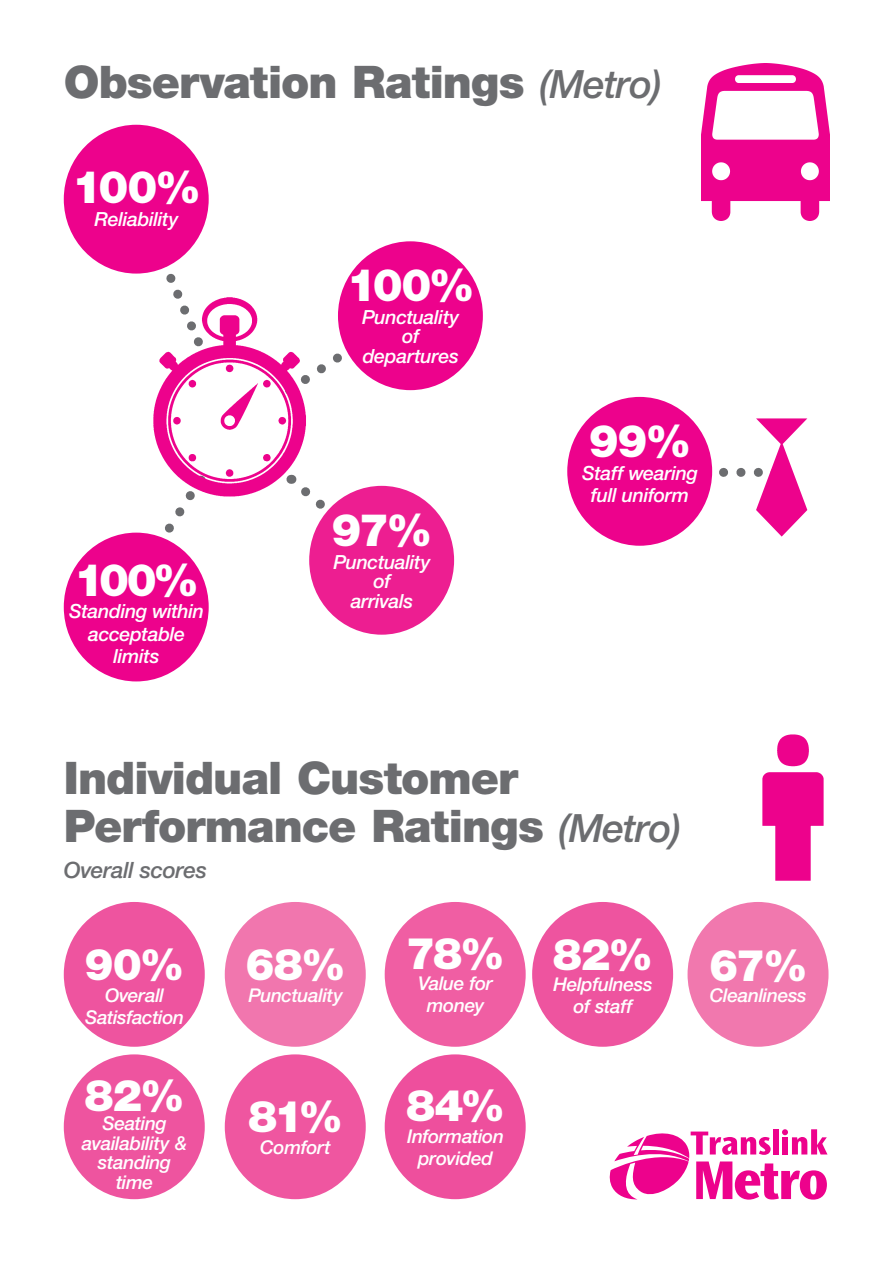
<style>
.page{position:relative;width:893px;height:1263px;background:#fff}
.page>*{position:absolute;margin:0;border:0;box-sizing:border-box;transform-origin:0 0}
.t1{font:900 45px/48px "Helvetica Neue LT";letter-spacing:-.02em;color:#6c6d70}
.t2{font:900 45px "Helvetica Neue LT";letter-spacing:-.055em;color:#fff}
.t3{font:900 43.8px "Helvetica Neue LT";letter-spacing:-.025em;color:#fff}
.t4{font:italic 500 22.5px "Helvetica Neue LT";letter-spacing:-.015em;color:#6c6d70}
.t5{font:italic 500 19.5px/22.5px "Helvetica Neue LT";letter-spacing:-.02em;color:#fff;text-align:center}
.t6{font:italic 500 18.9px/19.5px "Helvetica Neue LT";letter-spacing:-.02em;color:#fff;text-align:center}
.s1{font-weight:500;font-style:italic;font-size:39px}
</style>
<div class="page">
<svg style="left:309px;top:324px;width:93px;height:66px"></svg>
<svg style="left:126px;top:499px;width:81px;height:89px"></svg>
<svg style="left:166px;top:208px;width:43px;height:87px"></svg>
<svg style="left:309px;top:485px;width:90px;height:86px"></svg>
<img style="left:702px;top:64px;width:127px;height:156px">
<img style="left:153px;top:295px;width:156px;height:204px">
<div style="left:64px;top:125px;width:145px;height:149px;background:#ed028c;border-radius:50%"></div>
<div style="left:64px;top:533px;width:145px;height:148px;background:#ed028c;border-radius:50%"></div>
<div style="left:567px;top:397px;width:145px;height:149px;background:#ed028c;border-radius:50%"></div>
<div style="left:338px;top:241px;width:145px;height:149px;background:#ed028c;border-radius:50%"></div>
<div style="left:309px;top:486px;width:145px;height:149px;background:#ed1e91;border-radius:50%"></div>
<div style="left:225px;top:902px;width:141px;height:145px;background:#f176ae;border-radius:50%"></div>
<div style="left:64px;top:902px;width:141px;height:145px;background:#ee549f;border-radius:50%"></div>
<div style="left:532px;top:902px;width:141px;height:145px;background:#ee549f;border-radius:50%"></div>
<div style="left:225px;top:1054px;width:141px;height:145px;background:#ef56a0;border-radius:50%"></div>
<div style="left:64px;top:1054px;width:141px;height:145px;background:#ee549f;border-radius:50%"></div>
<div style="left:385px;top:902px;width:141px;height:145px;background:#f05ea3;border-radius:50%"></div>
<div style="left:385px;top:1054px;width:141px;height:145px;background:#ee4f9d;border-radius:50%"></div>
<div style="left:687px;top:902px;width:141px;height:145px;background:#f178ae;border-radius:50%"></div>
<img style="left:762px;top:734px;width:62px;height:147px">
<svg style="left:610px;top:1129px;width:217px;height:70px"></svg>
<svg style="left:706px;top:418px;width:101px;height:119px"></svg>
<p class="t1" style="left:64px;top:58px;width:599px">Observation Ratings <span class="s1">(Metro)</span></p>
<p class="t2" style="left:72px;top:161px;width:131px">100%</p>
<p class="t5" style="left:95px;top:208px;width:86px">Reliability</p>
<p class="t2" style="left:74px;top:553px;width:127px">100%</p>
<p class="t5" style="left:88px;top:623px;width:98px">acceptable limits</p>
<p class="t5" style="left:69px;top:600px;width:136px">Standing within</p>
<p class="t2" style="left:347px;top:259px;width:129px">100%</p>
<p class="t5" style="left:362px;top:306px;width:99px">Punctuality</p>
<p class="t5" style="left:402px;top:325px;width:19px">of</p>
<p class="t5" style="left:363px;top:345px;width:98px">departures</p>
<p class="t2" style="left:331px;top:503px;width:102px">97%</p>
<p class="t5" style="left:333px;top:550px;width:99px">Punctuality</p>
<p class="t5" style="left:373px;top:570px;width:19px">of</p>
<p class="t5" style="left:351px;top:589px;width:64px">arrivals</p>
<p class="t2" style="left:589px;top:414px;width:104px">99%</p>
<p class="t5" style="left:591px;top:484px;width:100px">full uniform</p>
<p class="t5" style="left:582px;top:461px;width:117px">Staff wearing</p>
<p class="t1" style="left:64px;top:753px;width:619px">Individual Customer<br>Performance Ratings <span class="s1">(Metro)</span></p>
<p class="t4" style="left:64px;top:857px;width:145px">Overall scores</p>
<p class="t3" style="left:85px;top:938px;width:101px">90%</p>
<p class="t6" style="left:105px;top:985px;width:61px">Overall</p>
<p class="t6" style="left:85px;top:1007px;width:101px">Satisfaction</p>
<p class="t3" style="left:85px;top:1069px;width:102px">82%</p>
<p class="t6" style="left:82px;top:1113px;width:107px">Seating availability &amp; standing</p>
<p class="t6" style="left:116px;top:1172px;width:39px">time</p>
<p class="t3" style="left:246px;top:938px;width:102px">68%</p>
<p class="t6" style="left:248px;top:985px;width:96px">Punctuality</p>
<p class="t3" style="left:248px;top:1090px;width:96px">81%</p>
<p class="t6" style="left:260px;top:1137px;width:72px">Comfort</p>
<p class="t3" style="left:406px;top:927px;width:100px">78%</p>
<p class="t6" style="left:418px;top:974px;width:76px">Value for</p>
<p class="t6" style="left:427px;top:996px;width:59px">money</p>
<p class="t3" style="left:406px;top:1079px;width:100px">84%</p>
<p class="t6" style="left:407px;top:1126px;width:98px">Information</p>
<p class="t6" style="left:418px;top:1148px;width:76px">provided</p>
<p class="t3" style="left:553px;top:928px;width:102px">82%</p>
<p class="t6" style="left:553px;top:975px;width:101px">Helpfulness</p>
<p class="t6" style="left:573px;top:997px;width:61px">of staff</p>
<p class="t3" style="left:709px;top:939px;width:100px">67%</p>
<p class="t6" style="left:710px;top:986px;width:98px">Cleanliness</p>
</div>
